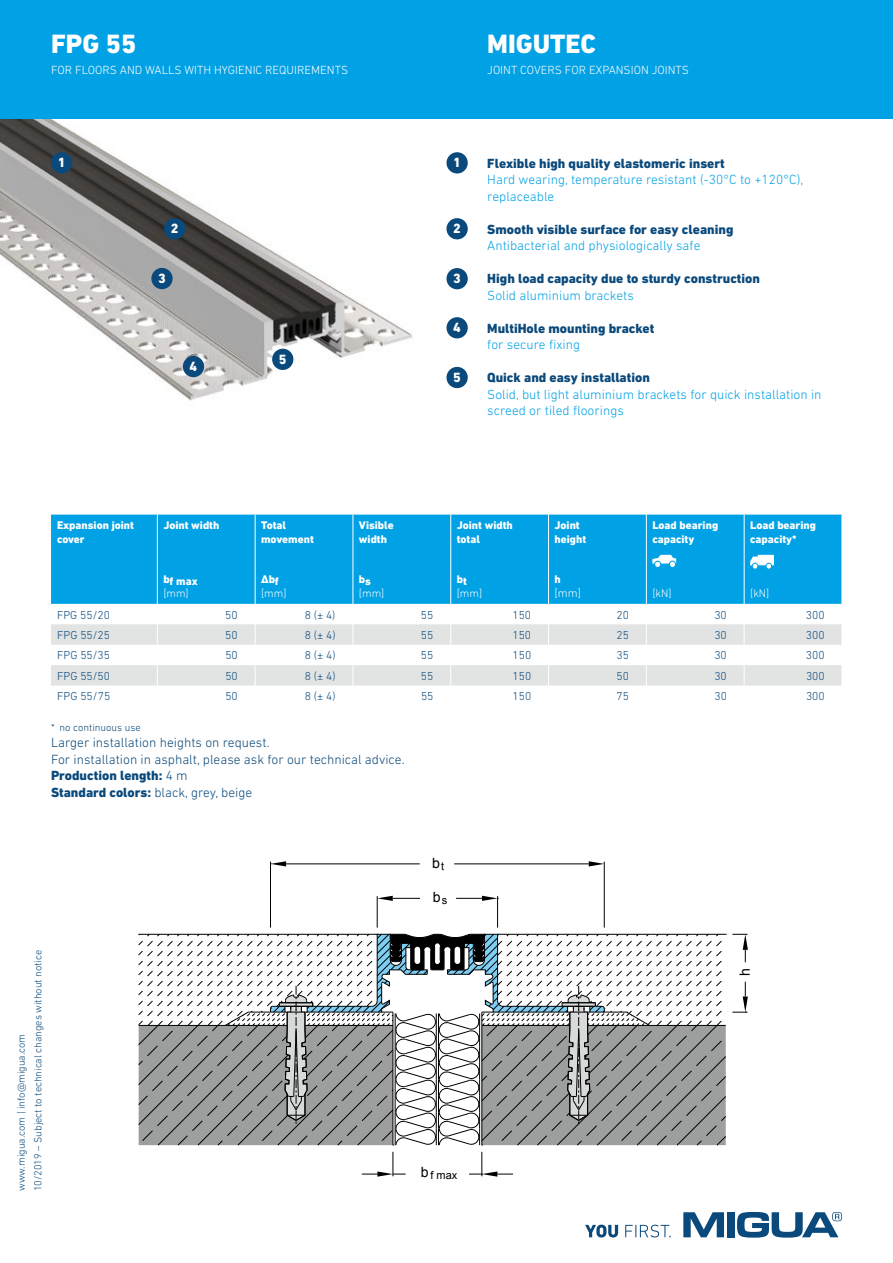
<style>
.page{position:relative;width:893px;height:1263px;background:#fff}
.page>*{position:absolute;margin:0;border:0;box-sizing:border-box;transform-origin:0 0}
.t1{font:800 27px "DIN Next LT Pro";color:#fff}
.t2{font:14.1px "Arial";color:#000}
.t3{font:800 13.65px "DIN Next LT Pro";color:#fff}
.t4{font:300 13.5px/16.5px "DIN Next LT Pro";color:#00a1e5}
.t5{font:800 13.5px "DIN Next LT Pro";color:#0a497b}
.t6{font:300 13.5px/16.5px "DIN Next LT Pro";color:#0a497b}
.t7{font:300 12px "DIN Next LT Pro";color:#fff}
.t8{font:300 11.7px "DIN Next LT Pro";color:#0a497b}
.t9{font:300 11.7px "DIN Next LT Pro";color:#fff}
.t10{font:800 11.25px/13.5px "DIN Next LT Pro";color:#fff}
.t11{font:300 11.25px "DIN Next LT Pro";color:#fff}
.t12{font:10.95px "Arial";color:#000}
.t13{font:300 10.5px/16.5px "DIN Next LT Pro";color:#0a497b}
.s1{font-weight:800}
.s2{font-size:14.1px}
</style>
<div class="page">
<svg style="left:683px;top:1212px;width:41px;height:25px"></svg>
<div style="left:727px;top:1212px;width:8px;height:25px;background:#0a497b"></div>
<svg style="left:737px;top:1212px;width:105px;height:25px"></svg>
<svg style="left:585px;top:1224px;width:86px;height:13px"></svg>
<img style="left:0;top:119px;width:413px;height:282px">
<hr style="left:604px;top:862px;width:1px;height:65px;background:#000">
<hr style="left:270px;top:862px;width:1px;height:65px;background:#000">
<hr style="left:454px;top:863px;width:135px;height:1px;background:#000">
<hr style="left:286px;top:863px;width:134px;height:1px;background:#000">
<svg style="left:589px;top:861px;width:15px;height:5px"></svg>
<svg style="left:270px;top:861px;width:16px;height:5px"></svg>
<hr style="left:377px;top:896px;width:1px;height:32px;background:#000">
<hr style="left:497px;top:896px;width:1px;height:32px;background:#000">
<svg style="left:377px;top:896px;width:43px;height:5px"></svg>
<svg style="left:456px;top:896px;width:43px;height:5px"></svg>
<svg style="left:362px;top:1152px;width:44px;height:25px"></svg>
<svg style="left:469px;top:1152px;width:44px;height:25px"></svg>
<svg style="left:138px;top:933px;width:610px;height:213px"></svg>
<div style="left:0;top:0;width:893px;height:119px;background:#00a1e5"></div>
<div style="left:51px;top:152px;width:21px;height:21px;background:#0a497b;border-radius:50%"></div>
<div style="left:446px;top:152px;width:22px;height:21px;background:#0a497b;border-radius:50%"></div>
<div style="left:164px;top:218px;width:21px;height:21px;background:#0a497b;border-radius:50%"></div>
<div style="left:446px;top:218px;width:22px;height:21px;background:#0a497b;border-radius:50%"></div>
<div style="left:151px;top:268px;width:22px;height:21px;background:#0a497b;border-radius:50%"></div>
<div style="left:446px;top:268px;width:22px;height:21px;background:#0a497b;border-radius:50%"></div>
<div style="left:183px;top:356px;width:21px;height:21px;background:#0a497b;border-radius:50%"></div>
<div style="left:446px;top:317px;width:22px;height:21px;background:#0a497b;border-radius:50%"></div>
<div style="left:272px;top:349px;width:21px;height:21px;background:#0a497b;border-radius:50%"></div>
<div style="left:446px;top:367px;width:22px;height:21px;background:#0a497b;border-radius:50%"></div>
<div style="left:51px;top:515px;width:791px;height:89px;background:#00a1e5"></div>
<svg style="left:51px;top:685px;width:790px;height:1px"></svg>
<svg style="left:51px;top:624px;width:791px;height:61px;fill:#e2e3e3"></svg>
<svg style="left:255px;top:624px;width:1px;height:62px"></svg>
<svg style="left:353px;top:624px;width:1px;height:62px"></svg>
<svg style="left:450px;top:624px;width:1px;height:62px"></svg>
<svg style="left:548px;top:624px;width:1px;height:62px"></svg>
<svg style="left:646px;top:624px;width:1px;height:62px"></svg>
<svg style="left:744px;top:624px;width:1px;height:62px"></svg>
<hr style="left:157px;top:515px;width:1px;height:89px;background:#fff">
<hr style="left:255px;top:515px;width:1px;height:89px;background:#fff">
<hr style="left:353px;top:515px;width:1px;height:89px;background:#fff">
<hr style="left:450px;top:515px;width:1px;height:89px;background:#fff">
<hr style="left:548px;top:515px;width:1px;height:89px;background:#fff">
<hr style="left:646px;top:515px;width:1px;height:89px;background:#fff">
<svg style="left:157px;top:624px;width:1px;height:62px"></svg>
<hr style="left:744px;top:515px;width:1px;height:89px;background:#fff">
<div style="left:654px;top:561px;width:7px;height:7px;border:1px solid #00a1e5;border-radius:50%"></div>
<svg style="left:652px;top:555px;width:24px;height:12px"></svg>
<div style="left:669px;top:561px;width:7px;height:7px;border:1px solid #00a1e5;border-radius:50%"></div>
<svg style="left:750px;top:555px;width:24px;height:14px"></svg>
<div style="left:765px;top:563px;width:7px;height:6px;border:1px solid #00a1e5;border-radius:50%"></div>
<h1 class="t1" style="left:51px;top:28px;width:87px">FPG 55</h1>
<p class="t7" style="left:51px;top:63px;width:299px">FOR FLOORS AND WALLS WITH HYGIENIC REQUIREMENTS</p>
<h1 class="t1" style="left:487px;top:28px;width:110px">MIGUTEC</h1>
<p class="t7" style="left:487px;top:63px;width:203px">JOINT COVERS FOR EXPANSION JOINTS</p>
<p class="t3" style="left:58px;top:155px;width:9px">1</p>
<p class="t3" style="left:453px;top:155px;width:9px">1</p>
<p class="t3" style="left:171px;top:221px;width:9px">2</p>
<p class="t3" style="left:453px;top:221px;width:9px">2</p>
<p class="t3" style="left:158px;top:270px;width:9px">3</p>
<p class="t3" style="left:453px;top:271px;width:9px">3</p>
<p class="t3" style="left:190px;top:358px;width:9px">4</p>
<p class="t3" style="left:279px;top:351px;width:9px">5</p>
<p class="t3" style="left:453px;top:320px;width:9px">4</p>
<p class="t3" style="left:453px;top:369px;width:9px">5</p>
<p class="t5" style="left:487px;top:155px;width:239px">Flexible high quality elastomeric insert</p>
<p class="t4" style="left:487px;top:171px;width:318px">Hard wearing, temperature resistant (-30°C to +120°C), replaceable</p>
<p class="t5" style="left:487px;top:221px;width:248px">Smooth visible surface for easy cleaning</p>
<p class="t4" style="left:487px;top:237px;width:215px">Antibacterial and physiologically safe</p>
<p class="t5" style="left:487px;top:271px;width:274px">High load capacity due to sturdy construction</p>
<p class="t4" style="left:487px;top:287px;width:148px">Solid aluminium brackets</p>
<p class="t5" style="left:487px;top:320px;width:169px">MultiHole mounting bracket</p>
<p class="t4" style="left:487px;top:336px;width:94px">for secure fixing</p>
<p class="t5" style="left:487px;top:370px;width:164px">Quick and easy installation</p>
<p class="t4" style="left:487px;top:386px;width:336px">Solid, but light aluminium brackets for quick installation in screed or tiled floorings</p>
<p class="t10" style="left:57px;top:518px;width:78px">Expansion joint cover</p>
<p class="t10" style="left:163px;top:518px;width:58px">Joint width</p>
<p class="t10" style="left:163px;top:575px;width:36px">bf max</p>
<p class="t11" style="left:163px;top:586px;width:27px">[mm]</p>
<p class="t10" style="left:261px;top:518px;width:54px">Total movement</p>
<p class="t10" style="left:261px;top:572px;width:19px">∆bf</p>
<p class="t11" style="left:261px;top:586px;width:27px">[mm]</p>
<p class="t10" style="left:359px;top:518px;width:36px">Visible width</p>
<p class="t10" style="left:359px;top:574px;width:14px">bs</p>
<p class="t11" style="left:359px;top:586px;width:27px">[mm]</p>
<p class="t10" style="left:457px;top:518px;width:58px">Joint width total</p>
<p class="t10" style="left:457px;top:574px;width:12px">bt</p>
<p class="t11" style="left:457px;top:586px;width:27px">[mm]</p>
<p class="t10" style="left:555px;top:518px;width:33px">Joint height</p>
<p class="t10" style="left:555px;top:572px;width:8px">h</p>
<p class="t9" style="left:555px;top:586px;width:28px">[mm]</p>
<p class="t10" style="left:652px;top:518px;width:67px">Load bearing capacity</p>
<p class="t11" style="left:652px;top:586px;width:21px">[kN]</p>
<p class="t10" style="left:750px;top:518px;width:67px">Load bearing capacity*</p>
<p class="t11" style="left:750px;top:586px;width:21px">[kN]</p>
<p class="t8" style="left:57px;top:608px;width:54px">FPG 55/20</p>
<p class="t8" style="left:225px;top:608px;width:14px">50</p>
<p class="t8" style="left:305px;top:608px;width:32px">8 (± 4)</p>
<p class="t8" style="left:421px;top:608px;width:14px">55</p>
<p class="t8" style="left:512px;top:608px;width:20px">150</p>
<p class="t8" style="left:616px;top:608px;width:14px">20</p>
<p class="t8" style="left:714px;top:608px;width:14px">30</p>
<p class="t8" style="left:806px;top:608px;width:20px">300</p>
<p class="t8" style="left:57px;top:628px;width:54px">FPG 55/25</p>
<p class="t8" style="left:225px;top:628px;width:14px">50</p>
<p class="t8" style="left:305px;top:628px;width:32px">8 (± 4)</p>
<p class="t8" style="left:421px;top:628px;width:14px">55</p>
<p class="t8" style="left:512px;top:628px;width:20px">150</p>
<p class="t8" style="left:617px;top:628px;width:14px">25</p>
<p class="t8" style="left:714px;top:628px;width:14px">30</p>
<p class="t8" style="left:806px;top:628px;width:20px">300</p>
<p class="t8" style="left:57px;top:649px;width:54px">FPG 55/35</p>
<p class="t8" style="left:225px;top:649px;width:14px">50</p>
<p class="t8" style="left:305px;top:649px;width:32px">8 (± 4)</p>
<p class="t8" style="left:421px;top:649px;width:14px">55</p>
<p class="t8" style="left:513px;top:649px;width:20px">150</p>
<p class="t8" style="left:617px;top:649px;width:14px">35</p>
<p class="t8" style="left:714px;top:649px;width:14px">30</p>
<p class="t8" style="left:806px;top:649px;width:20px">300</p>
<p class="t8" style="left:57px;top:669px;width:54px">FPG 55/50</p>
<p class="t8" style="left:225px;top:669px;width:14px">50</p>
<p class="t8" style="left:305px;top:669px;width:32px">8 (± 4)</p>
<p class="t8" style="left:421px;top:669px;width:14px">55</p>
<p class="t8" style="left:513px;top:669px;width:20px">150</p>
<p class="t8" style="left:617px;top:669px;width:14px">50</p>
<p class="t8" style="left:714px;top:669px;width:14px">30</p>
<p class="t8" style="left:806px;top:669px;width:20px">300</p>
<p class="t8" style="left:57px;top:689px;width:55px">FPG 55/75</p>
<p class="t8" style="left:225px;top:689px;width:14px">50</p>
<p class="t8" style="left:305px;top:689px;width:32px">8 (± 4)</p>
<p class="t8" style="left:421px;top:689px;width:14px">55</p>
<p class="t8" style="left:513px;top:689px;width:20px">150</p>
<p class="t8" style="left:617px;top:689px;width:14px">75</p>
<p class="t8" style="left:714px;top:689px;width:14px">30</p>
<p class="t8" style="left:806px;top:689px;width:20px">300</p>
<p class="t13" style="left:51px;top:719px;width:91px">* no continuous use</p>
<p class="t6" style="left:51px;top:734px;width:355px">Larger installation heights on request.<br>For installation in asphalt, please ask for our technical advice.<br><span class="s1">Production length:</span> 4 m<br><span class="s1">Standard colors:</span> black, grey, beige</p>
<p class="t13" style="left:13px;top:1191px;width:243px;rotate:-90deg">www.migua.com | info@migua.com<br>10/2019 – Subject to technical changes without notice</p>
<p class="t2" style="left:432px;top:854px;width:13px">b<sub>t</sub></p>
<p class="t2" style="left:433px;top:888px;width:16px">b<sub>s</sub></p>
<p class="t12" style="left:421px;top:1167px;width:38px"><span class="s2">b</span> f max</p>
<p class="t2" style="left:736px;top:976px;width:9px;rotate:-90deg">h</p>
</div>
